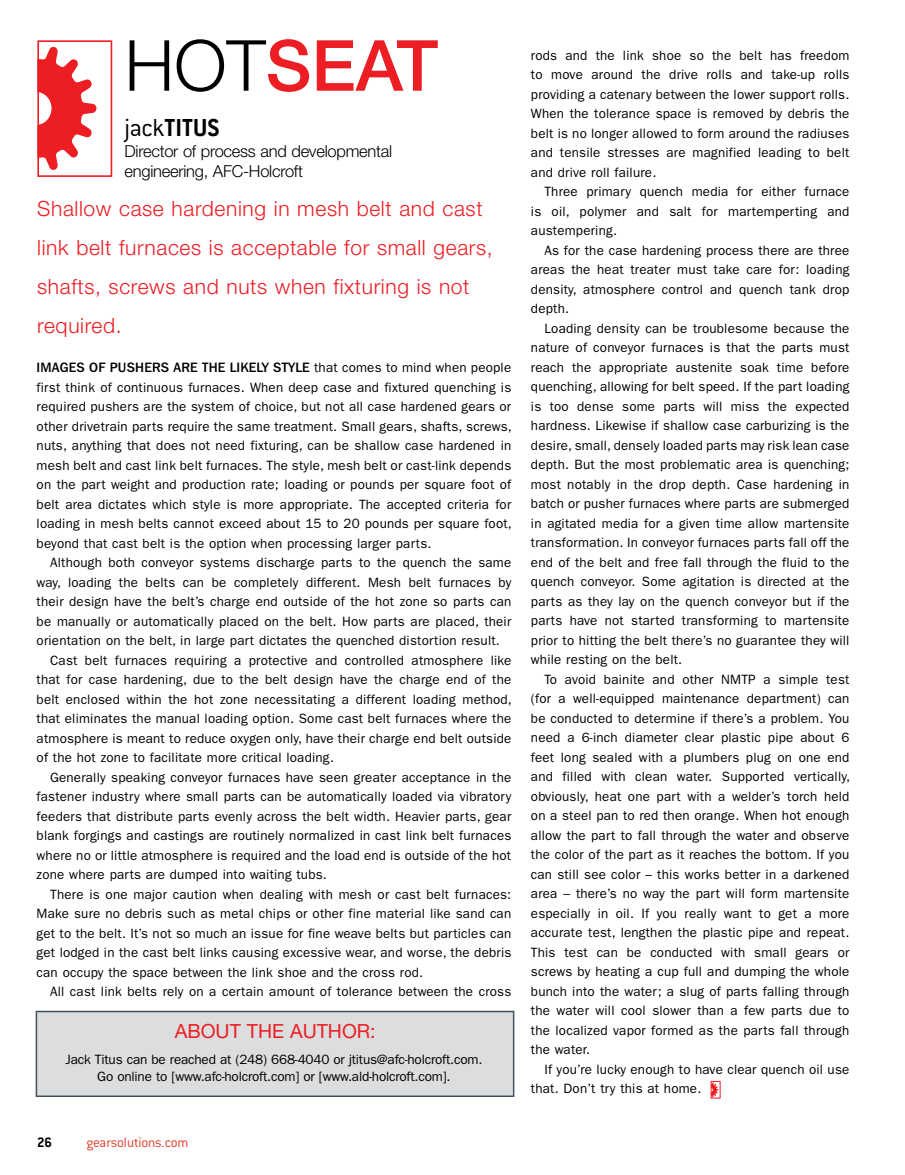
<style>
.page{position:relative;width:905px;height:1175px;background:#fff}
.page>*{position:absolute;margin:0;border:0;box-sizing:border-box;transform-origin:0 0}
.t1{font:500 70.5px "Helvetica Neue";color:#ed1d24}
.t2{font:700 27px "Conduit ITC";color:#000}
.t3{font:300 21px/39px "Helvetica Neue";letter-spacing:.03em;color:#ed1d24}
.t4{font:19.5px "Helvetica Neue";color:#ed1d24}
.t5{font:300 16.5px/19.5px "Helvetica Neue";letter-spacing:-.015em;color:#000}
.t6{font:300 15px "Conduit ITC";letter-spacing:-.015em;color:#df3c28}
.t7{font:700 15px "Conduit ITC";color:#000}
.t8{font:13.5px/19.5px "Franklin Gothic";letter-spacing:.015em;color:#000;text-align:justify}
.t9{font:13.5px/16.5px "Franklin Gothic";letter-spacing:-.015em;color:#000;text-align:center}
.t10{font:500 13.5px "Franklin Gothic IT Cby BT";letter-spacing:.015em;color:#000}
.s1{font-weight:300;color:#000}
.s2{font-weight:300}
.s3{font-family:"Franklin Gothic";font-weight:400}
</style>
<div class="page">
<div style="left:710px;top:1081px;width:10px;height:17px;border:1px solid #ed1d24"></div>
<svg style="left:711px;top:1082px;width:7px;height:15px"></svg>
<svg style="left:40px;top:46px;width:56px;height:124px"></svg>
<div style="left:37px;top:40px;width:75px;height:137px;border:2px solid #ed1d24"></div>
<div style="left:36px;top:1010px;width:478px;height:87px;background:#dcddde;border:2px solid #41565c"></div>
<h1 class="t1" style="left:124px;top:24px;width:315px"><span class="s1">HOT</span>SEAT</h1>
<h2 class="t2" style="left:124px;top:112px;width:96px"><span class="s2">jack</span>Titus</h2>
<p class="t5" style="left:124px;top:141px;width:269px">Director of process and developmental engineering, AFC-Holcroft</p>
<h3 class="t3" style="left:37px;top:188px;width:457px">Shallow case hardening in mesh belt and cast link belt furnaces is acceptable for small gears, shafts, screws and nuts when fixturing is not required.</h3>
<p class="t10" style="left:37px;top:359px;width:476px">IMAGES OF PUSHERS ARE THE LIKELY STYLE <span class="s3">that comes to mind when people</span></p>
<p class="t8" style="left:37px;top:377px;width:477px">first think of continuous furnaces. When deep case and fixtured quenching is required pushers are the system of choice, but not all case hardened gears or other drivetrain parts require the same treatment. Small gears, shafts, screws, nuts, anything that does not need fixturing, can be shallow case hardened in mesh belt and cast link belt furnaces. The style, mesh belt or cast-link depends on the part weight and production rate; loading or pounds per square foot of belt area dictates which style is more appropriate. The accepted criteria for loading in mesh belts cannot exceed about 15 to 20 pounds per square foot, beyond that cast belt is the option when processing larger parts.</p>
<p class="t8" style="left:50px;top:553px;width:462px">Although both conveyor systems discharge parts to the quench the same</p>
<p class="t8" style="left:37px;top:572px;width:476px">way, loading the belts can be completely different. Mesh belt furnaces by</p>
<p class="t8" style="left:37px;top:592px;width:476px">their design have the belt’s charge end outside of the hot zone so parts can</p>
<p class="t8" style="left:37px;top:611px;width:476px">be manually or automatically placed on the belt. How parts are placed, their</p>
<p class="t8" style="left:37px;top:631px;width:465px">orientation on the belt, in large part dictates the quenched distortion result.</p>
<p class="t8" style="left:50px;top:650px;width:462px">Cast belt furnaces requiring a protective and controlled atmosphere like</p>
<p class="t8" style="left:37px;top:670px;width:476px">that for case hardening, due to the belt design have the charge end of the</p>
<p class="t8" style="left:37px;top:689px;width:477px">belt enclosed within the hot zone necessitating a different loading method,</p>
<p class="t8" style="left:37px;top:709px;width:476px">that eliminates the manual loading option. Some cast belt furnaces where the</p>
<p class="t8" style="left:37px;top:728px;width:476px">atmosphere is meant to reduce oxygen only, have their charge end belt outside</p>
<p class="t8" style="left:37px;top:747px;width:299px">of the hot zone to facilitate more critical loading.</p>
<p class="t8" style="left:50px;top:767px;width:462px">Generally speaking conveyor furnaces have seen greater acceptance in the</p>
<p class="t8" style="left:37px;top:786px;width:476px">fastener industry where small parts can be automatically loaded via vibratory</p>
<p class="t8" style="left:37px;top:806px;width:476px">feeders that distribute parts evenly across the belt width. Heavier parts, gear</p>
<p class="t8" style="left:37px;top:825px;width:476px">blank forgings and castings are routinely normalized in cast link belt furnaces</p>
<p class="t8" style="left:37px;top:845px;width:476px">where no or little atmosphere is required and the load end is outside of the hot</p>
<p class="t8" style="left:37px;top:864px;width:292px">zone where parts are dumped into waiting tubs.</p>
<p class="t8" style="left:50px;top:884px;width:462px">There is one major caution when dealing with mesh or cast belt furnaces:</p>
<p class="t8" style="left:37px;top:903px;width:476px">Make sure no debris such as metal chips or other fine material like sand can</p>
<p class="t8" style="left:37px;top:923px;width:476px">get to the belt. It’s not so much an issue for fine weave belts but particles can</p>
<p class="t8" style="left:37px;top:942px;width:476px">get lodged in the cast belt links causing excessive wear, and worse, the debris</p>
<p class="t8" style="left:37px;top:962px;width:388px">can occupy the space between the link shoe and the cross rod.</p>
<p class="t8" style="left:50px;top:981px;width:462px">All cast link belts rely on a certain amount of tolerance between the cross</p>
<h3 class="t4" style="left:175px;top:1019px;width:202px">ABOUT THE AUTHOR:</h3>
<p class="t9" style="left:66px;top:1051px;width:418px">Jack Titus can be reached at (248) 668-4040 or jtitus@afc-holcroft.com.<br>Go online to [www.afc-holcroft.com] or [www.ald-holcroft.com].</p>
<p class="t7" style="left:37px;top:1133px;width:17px">26</p>
<p class="t6" style="left:87px;top:1134px;width:103px">gearsolutions.com</p>
<p class="t8" style="left:531px;top:46px;width:320px">rods and the link shoe so the belt has freedom to move around the drive rolls and take-up rolls providing a catenary between the lower support rolls.<br>When the tolerance space is removed by debris the belt is no longer allowed to form around the radiuses and tensile stresses are magnified leading to belt and drive roll failure.</p>
<p class="t8" style="left:531px;top:182px;width:320px;text-indent:13px">Three primary quench media for either furnace is oil, polymer and salt for martemperting and austempering.</p>
<p class="t8" style="left:531px;top:241px;width:320px;text-indent:13px">As for the case hardening process there are three areas the heat treater must take care for: loading density, atmosphere control and quench tank drop depth.</p>
<p class="t8" style="left:531px;top:319px;width:320px;text-indent:13px">Loading density can be troublesome because the nature of conveyor furnaces is that the parts must reach the appropriate austenite soak time before quenching, allowing for belt speed. If the part loading is too dense some parts will miss the expected hardness. Likewise if shallow case carburizing is the desire, small, densely loaded parts may risk lean case depth. But the most problematic area is quenching; most notably in the drop depth. Case hardening in batch or pusher furnaces where parts are submerged in agitated media for a given time allow martensite transformation. In conveyor furnaces parts fall off the end of the belt and free fall through the fluid to the quench conveyor. Some agitation is directed at the parts as they lay on the quench conveyor but if the parts have not started transforming to martensite prior to hitting the belt there’s no guarantee they will while resting on the belt.</p>
<p class="t8" style="left:531px;top:669px;width:320px;text-indent:13px">To avoid bainite and other NMTP a simple test (for a well-equipped maintenance department) can be conducted to determine if there’s a problem. You need a 6-inch diameter clear plastic pipe about 6 feet long sealed with a plumbers plug on one end and filled with clean water. Supported vertically, obviously, heat one part with a welder’s torch held on a steel pan to red then orange. When hot enough allow the part to fall through the water and observe the color of the part as it reaches the bottom. If you can still see color – this works better in a darkened area – there’s no way the part will form martensite especially in oil. If you really want to get a more accurate test, lengthen the plastic pipe and repeat.<br>This test can be conducted with small gears or screws by heating a cup full and dumping the whole bunch into the water; a slug of parts falling through the water will cool slower than a few parts due to the localized vapor formed as the parts fall through the water.</p>
<p class="t8" style="left:531px;top:1059px;width:320px;text-indent:13px">If you’re lucky enough to have clear quench oil use that. Don’t try this at home.</p>
</div>
